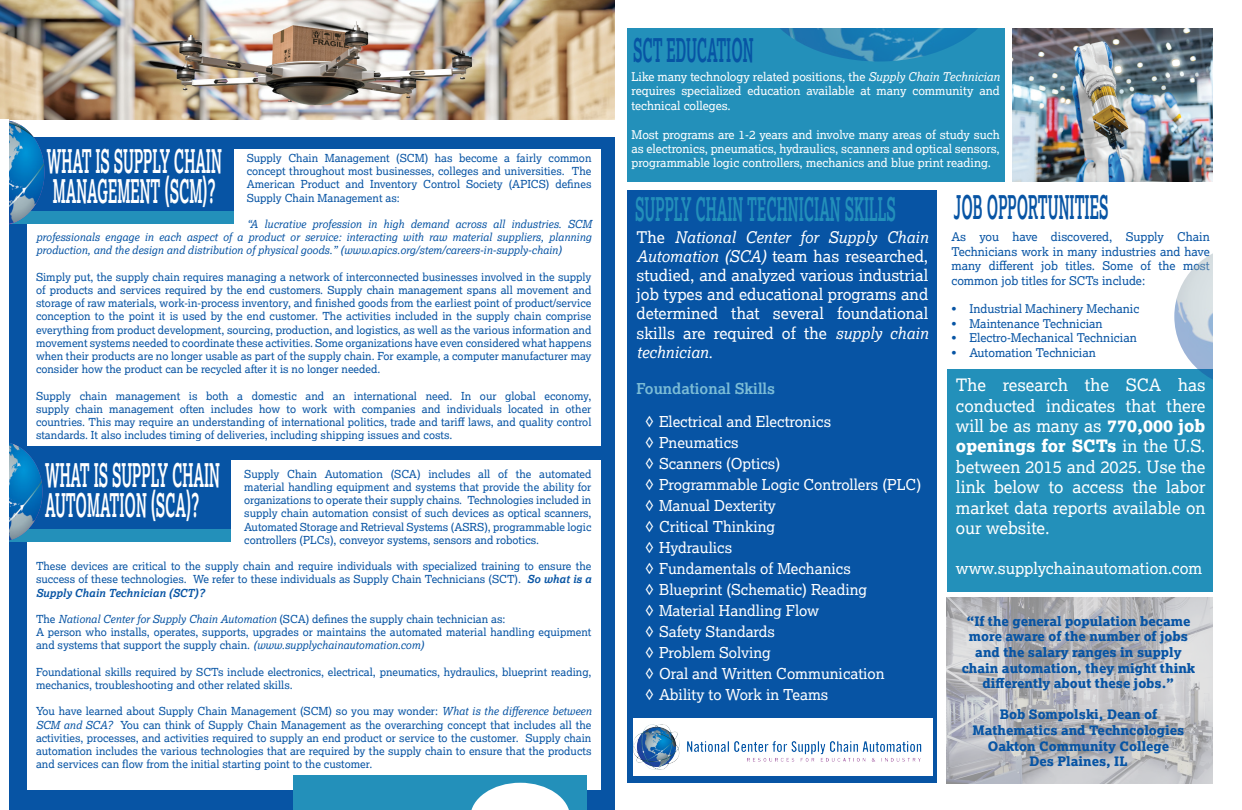
<style>
.page{position:relative;width:1242px;height:810px;background:#fff}
.page>*{position:absolute;margin:0;border:0;box-sizing:border-box;transform-origin:0 0}
.t1{font:700 32.5px/30px "Lexia";color:#fff;scale:.44 1}
.t2{font:700 32.5px "Lexia";color:#0754a4;scale:.44 1}
.t3{font:700 32.5px "Lexia";color:#2390ba;scale:.44 1}
.t4{font:17px/20.4px "Lexia";color:#fff;text-align:justify}
.t5{font:16px/19.2px "Lexia";color:#fff;text-align:justify}
.t6{font:15px "Lexia";color:#fff}
.t7{font:700 15px "Lexia";color:#7bbcd6}
.t8{font:800 13px/15.6px "Lexia";color:#0754a4;text-align:center}
.t9{font:12px/14.4px "Lexia";color:#fff;text-align:justify}
.t10{font:12px/14.4px "Lexia";color:#0754a4;text-align:justify}
.t11{font:11px/13.2px "Lexia";color:#0754a4;text-align:justify}
.t12{font:italic 11px/13.2px "Lexia";color:#0754a4;text-align:justify}
.s1{font-weight:700;font-style:italic}
.s2{font-style:italic}
.s3{font-weight:800}
</style>
<div class="page">
<div style="left:9px;top:136px;width:606px;height:674px;background:#0754a4"></div>
<div style="left:27px;top:461px;width:573px;height:329px;background:#fff"></div>
<div style="left:27px;top:149px;width:573px;height:297px;background:#fff"></div>
<div style="left:27px;top:455px;width:204px;height:86px;background:#0754a4"></div>
<div style="left:0;top:529px;width:230px;height:12px;background:#2390ba"></div>
<div style="left:31px;top:140px;width:202px;height:82px;background:#0754a4"></div>
<div style="left:0;top:212px;width:233px;height:12px;background:#2390ba"></div>
<div style="left:293px;top:776px;width:294px;height:34px;background:#2390ba"></div>
<img style="left:8px;top:442px;width:34px;height:99px">
<img style="left:1013px;top:28px;width:200px;height:153px">
<div style="left:627px;top:27px;width:377px;height:154px;background:#2390ba"></div>
<div style="left:628px;top:190px;width:309px;height:593px;background:#0754a4"></div>
<div style="left:947px;top:369px;width:267px;height:223px;background:#2390ba"></div>
<img style="left:946px;top:597px;width:267px;height:186px">
<img style="left:1174px;top:253px;width:40px;height:135px">
<svg style="left:471px;top:783px;width:98px;height:27px"></svg>
<img style="left:780px;top:28px;width:198px;height:34px">
<div style="left:633px;top:718px;width:299px;height:58px;background:#fff"></div>
<img style="left:633px;top:725px;width:289px;height:44px">
<div style="left:615px;top:0;width:627px;height:28px;background:#fff"></div>
<div style="left:27px;top:108px;width:588px;height:29px;background:#fff"></div>
<img style="left:0;top:0;width:615px;height:120px">
<img style="left:8px;top:120px;width:36px;height:104px">
<div style="left:0;top:120px;width:8px;height:690px;background:#fff"></div>
<p class="t1" style="left:47px;top:145px;width:399px">WHAT IS SUPPLY CHAIN<br>MANAGEMENT (SCM)?</p>
<p class="t11" style="left:247px;top:151px;width:346px">Supply Chain Management (SCM) has become a fairly common concept throughout most businesses, colleges and universities. The American Product and Inventory Control Society (APICS) defines Supply Chain Management as:</p>
<p class="t12" style="left:36px;top:217px;width:557px;text-indent:211px">“A lucrative profession in high demand across all industries. SCM professionals engage in each aspect of a product or service: interacting with raw material suppliers, planning production, and the design and distribution of physical goods.” (www.apics.org/stem/careers-in-supply-chain)</p>
<p class="t11" style="left:36px;top:270px;width:557px">Simply put, the supply chain requires managing a network of interconnected businesses involved in the supply of products and services required by the end customers. Supply chain management spans all movement and storage of raw materials, work-in-process inventory, and finished goods from the earliest point of product/service conception to the point it is used by the end customer. The activities included in the supply chain comprise everything from product development, sourcing, production, and logistics, as well as the various information and movement systems needed to coordinate these activities. Some organizations have even considered what happens when their products are no longer usable as part of the supply chain. For example, a computer manufacturer may consider how the product can be recycled after it is no longer needed.</p>
<p class="t11" style="left:36px;top:389px;width:557px">Supply chain management is both a domestic and an international need. In our global economy, supply chain management often includes how to work with companies and individuals located in other countries. This may require an understanding of international politics, trade and tariff laws, and quality control standards. It also includes timing of deliveries, including shipping issues and costs.</p>
<p class="t1" style="left:45px;top:459px;width:399px">WHAT IS SUPPLY CHAIN<br>AUTOMATION (SCA)?</p>
<p class="t11" style="left:244px;top:467px;width:349px">Supply Chain Automation (SCA) includes all of the automated material handling equipment and systems that provide the ability for organizations to operate their supply chains. Technologies included in supply chain automation consist of such devices as optical scanners, Automated Storage and Retrieval Systems (ASRS), programmable logic controllers (PLCs), conveyor systems, sensors and robotics.</p>
<p class="t11" style="left:36px;top:559px;width:557px">These devices are critical to the supply chain and require individuals with specialized training to ensure the success of these technologies. We refer to these individuals as Supply Chain Technicians (SCT). <span class="s1">So what is a Supply Chain Technician (SCT)?</span></p>
<p class="t11" style="left:36px;top:612px;width:471px">The <span class="s2">National Center for Supply Chain Automation</span> (SCA) defines the supply chain technician as:</p>
<p class="t11" style="left:36px;top:625px;width:557px">A person who installs, operates, supports, upgrades or maintains the automated material handling equipment and systems that support the supply chain. <span class="s2">(www.supplychainautomation.com)</span></p>
<p class="t11" style="left:36px;top:665px;width:557px">Foundational skills required by SCTs include electronics, electrical, pneumatics, hydraulics, blueprint reading, mechanics, troubleshooting and other related skills.</p>
<p class="t11" style="left:36px;top:705px;width:557px">You have learned about Supply Chain Management (SCM) so you may wonder: <span class="s2">What is the difference between SCM and SCA?</span> You can think of Supply Chain Management as the overarching concept that includes all the activities, processes, and activities required to supply an end product or service to the customer. Supply chain automation includes the various technologies that are required by the supply chain to ensure that the products and services can flow from the initial starting point to the customer.</p>
<p class="t2" style="left:633px;top:29px;width:276px">SCT EDUCATION</p>
<p class="t9" style="left:632px;top:69px;width:370px">Like many technology related positions, the <span class="s2">Supply Chain Technician </span>requires specialized education available at many community and technical colleges.</p>
<p class="t9" style="left:632px;top:127px;width:370px">Most programs are 1-2 years and involve many areas of study such as electronics, pneumatics, hydraulics, scanners and optical sensors, programmable logic controllers, mechanics and blue print reading.</p>
<p class="t3" style="left:635px;top:189px;width:594px">SUPPLY CHAIN TECHNICIAN SKILLS</p>
<p class="t5" style="left:636px;top:227px;width:293px">The <span class="s2">National Center for Supply Chain Automation (SCA)</span> team has researched, studied, and analyzed various industrial job types and educational programs and determined that several foundational skills are required of the <span class="s2">supply chain technician.</span></p>
<p class="t7" style="left:636px;top:379px;width:140px">Foundational Skills</p>
<p class="t6" style="left:646px;top:412px;width:187px">◊ Electrical and Electronics</p>
<p class="t6" style="left:646px;top:433px;width:95px">◊ Pneumatics</p>
<p class="t6" style="left:646px;top:454px;width:136px">◊ Scanners (Optics)</p>
<p class="t6" style="left:646px;top:475px;width:277px">◊ Programmable Logic Controllers (PLC)</p>
<p class="t6" style="left:646px;top:496px;width:132px">◊ Manual Dexterity</p>
<p class="t6" style="left:646px;top:517px;width:131px">◊ Critical Thinking</p>
<p class="t6" style="left:646px;top:538px;width:88px">◊ Hydraulics</p>
<p class="t6" style="left:646px;top:559px;width:207px">◊ Fundamentals of Mechanics</p>
<p class="t6" style="left:646px;top:580px;width:223px">◊ Blueprint (Schematic) Reading</p>
<p class="t6" style="left:646px;top:601px;width:175px">◊ Material Handling Flow</p>
<p class="t6" style="left:646px;top:622px;width:131px">◊ Safety Standards</p>
<p class="t6" style="left:646px;top:643px;width:127px">◊ Problem Solving</p>
<p class="t6" style="left:646px;top:664px;width:241px">◊ Oral and Written Communication</p>
<p class="t6" style="left:646px;top:685px;width:184px">◊ Ability to Work in Teams</p>
<p class="t2" style="left:954px;top:187px;width:353px">JOB OPPORTUNITIES</p>
<p class="t10" style="left:951px;top:230px;width:260px">As you have discovered, Supply Chain Technicians work in many industries and have many different job titles. Some of the most common job titles for SCTs include:</p>
<p class="t10" style="left:951px;top:302px;width:189px">• Industrial Machinery Mechanic</p>
<p class="t10" style="left:951px;top:316px;width:153px">• Maintenance Technician</p>
<p class="t10" style="left:951px;top:330px;width:187px">• Electro-Mechanical Technician</p>
<p class="t10" style="left:951px;top:345px;width:146px">• Automation Technician</p>
<p class="t4" style="left:956px;top:374px;width:251px">The research the SCA has conducted indicates that there will be as many as <span class="s3">770,000 job openings for SCTs</span> in the U.S. between 2015 and 2025. Use the link below to access the labor market data reports available on our website.</p>
<p class="t5" style="left:956px;top:558px;width:248px">www.supplychainautomation.com</p>
<p class="t8" style="left:962px;top:613px;width:235px">“If the general population became more aware of the number of jobs and the salary ranges in supply chain automation, they might think differently about these jobs.”</p>
<p class="t8" style="left:972px;top:707px;width:213px">Bob Sompolski, Dean of<br>Mathematics and Techncologies</p>
<p class="t8" style="left:988px;top:738px;width:183px">Oakton Community College</p>
<p class="t8" style="left:1029px;top:753px;width:100px">Des Plaines, IL</p>
</div>
